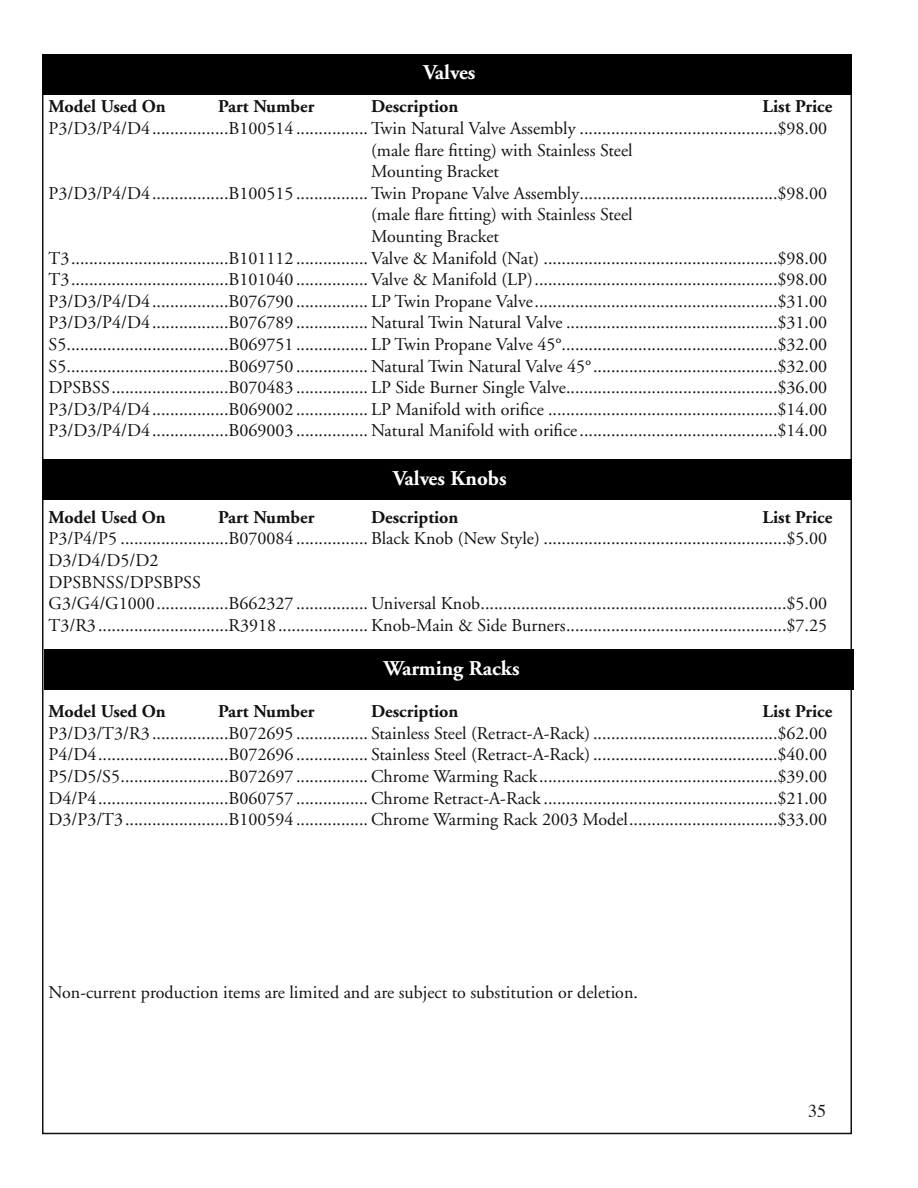
<style>
.page{position:relative;width:918px;height:1188px;background:#fff}
.page>*{position:absolute;margin:0;border:0;box-sizing:border-box;transform-origin:0 0}
.t1{font:700 21px "Adobe Garamond";color:#fff}
.t2{font:18px/21.6px "Adobe Garamond";color:#121212}
.t3{font:700 18px "Adobe Garamond";color:#121212}
.t4{font:18px "Times";color:#121212}
</style>
<div class="page">
<div style="left:42px;top:54px;width:810px;height:41px;background:#000"></div>
<div style="left:42px;top:459px;width:810px;height:41px;background:#000"></div>
<div style="left:44px;top:649px;width:810px;height:41px;background:#000"></div>
<p class="t1" style="left:423px;top:61px;width:53px">Valves</p>
<p class="t3" style="left:49px;top:97px;width:119px">Model Used On</p>
<p class="t3" style="left:218px;top:97px;width:98px">Part Number</p>
<p class="t3" style="left:371px;top:97px;width:89px">Description</p>
<p class="t3" style="left:763px;top:97px;width:71px">List Price</p>
<p class="t2" style="left:49px;top:118px;width:780px">P3/D3/P4/D4.................B100514 ................ Twin Natural Valve Assembly ............................................$98.00</p>
<p class="t2" style="left:371px;top:140px;width:263px">(male flare fitting) with Stainless Steel</p>
<p class="t2" style="left:371px;top:161px;width:129px">Mounting Bracket</p>
<p class="t2" style="left:49px;top:183px;width:780px">P3/D3/P4/D4.................B100515 ................ Twin Propane Valve Assembly............................................$98.00</p>
<p class="t2" style="left:371px;top:204px;width:263px">(male flare fitting) with Stainless Steel</p>
<p class="t2" style="left:371px;top:226px;width:129px">Mounting Bracket</p>
<p class="t2" style="left:49px;top:248px;width:780px">T3...................................B101112 ................ Valve &amp; Manifold (Nat) ....................................................$98.00</p>
<p class="t2" style="left:49px;top:269px;width:780px">T3...................................B101040 ................ Valve &amp; Manifold (LP)......................................................$98.00</p>
<p class="t2" style="left:49px;top:291px;width:780px">P3/D3/P4/D4.................B076790 ................ LP Twin Propane Valve......................................................$31.00</p>
<p class="t2" style="left:49px;top:312px;width:780px">P3/D3/P4/D4.................B076789 ................ Natural Twin Natural Valve ...............................................$31.00</p>
<p class="t2" style="left:49px;top:334px;width:780px">S5....................................B069751 ................ LP Twin Propane Valve 45°................................................$32.00</p>
<p class="t2" style="left:49px;top:356px;width:780px">S5....................................B069750 ................ Natural Twin Natural Valve 45°.........................................$32.00</p>
<p class="t2" style="left:49px;top:377px;width:780px">DPSBSS..........................B070483 ................ LP Side Burner Single Valve...............................................$36.00</p>
<p class="t2" style="left:49px;top:399px;width:780px">P3/D3/P4/D4.................B069002 ................ LP Manifold with orifice ...................................................$14.00</p>
<p class="t2" style="left:49px;top:420px;width:780px">P3/D3/P4/D4.................B069003 ................ Natural Manifold with orifice............................................$14.00</p>
<p class="t1" style="left:393px;top:466px;width:115px">Valves Knobs</p>
<p class="t3" style="left:49px;top:507px;width:119px">Model Used On</p>
<p class="t3" style="left:218px;top:507px;width:98px">Part Number</p>
<p class="t3" style="left:371px;top:507px;width:89px">Description</p>
<p class="t3" style="left:763px;top:507px;width:71px">List Price</p>
<p class="t2" style="left:49px;top:528px;width:780px">P3/P4/P5 ........................B070084 ................ Black Knob (New Style) ......................................................$5.00<br>D3/D4/D5/D2<br>DPSBNSS/DPSBPSS<br>G3/G4/G1000................B662327 ................ Universal Knob....................................................................$5.00<br>T3/R3.............................R3918.................... Knob-Main &amp; Side Burners.................................................$7.25</p>
<p class="t1" style="left:384px;top:656px;width:137px">Warming Racks</p>
<p class="t3" style="left:49px;top:702px;width:119px">Model Used On</p>
<p class="t3" style="left:218px;top:702px;width:98px">Part Number</p>
<p class="t3" style="left:371px;top:702px;width:89px">Description</p>
<p class="t3" style="left:763px;top:702px;width:71px">List Price</p>
<p class="t2" style="left:49px;top:723px;width:780px;text-align:justify">P3/D3/T3/R3 .................B072695 ................ Stainless Steel (Retract-A-Rack) .........................................$62.00<br>P4/D4.............................B072696 ................ Stainless Steel (Retract-A-Rack) .........................................$40.00<br>P5/D5/S5........................B072697 ................ Chrome Warming Rack.....................................................$39.00<br>D4/P4.............................B060757 ................ Chrome Retract-A-Rack ....................................................$21.00<br>D3/P3/T3.......................B100594 ................ Chrome Warming Rack 2003 Model.................................$33.00</p>
<p class="t2" style="left:49px;top:982px;width:591px">Non-current production items are limited and are subject to substitution or deletion.</p>
<p class="t4" style="left:808px;top:1095px;width:19px">35</p>
</div>
